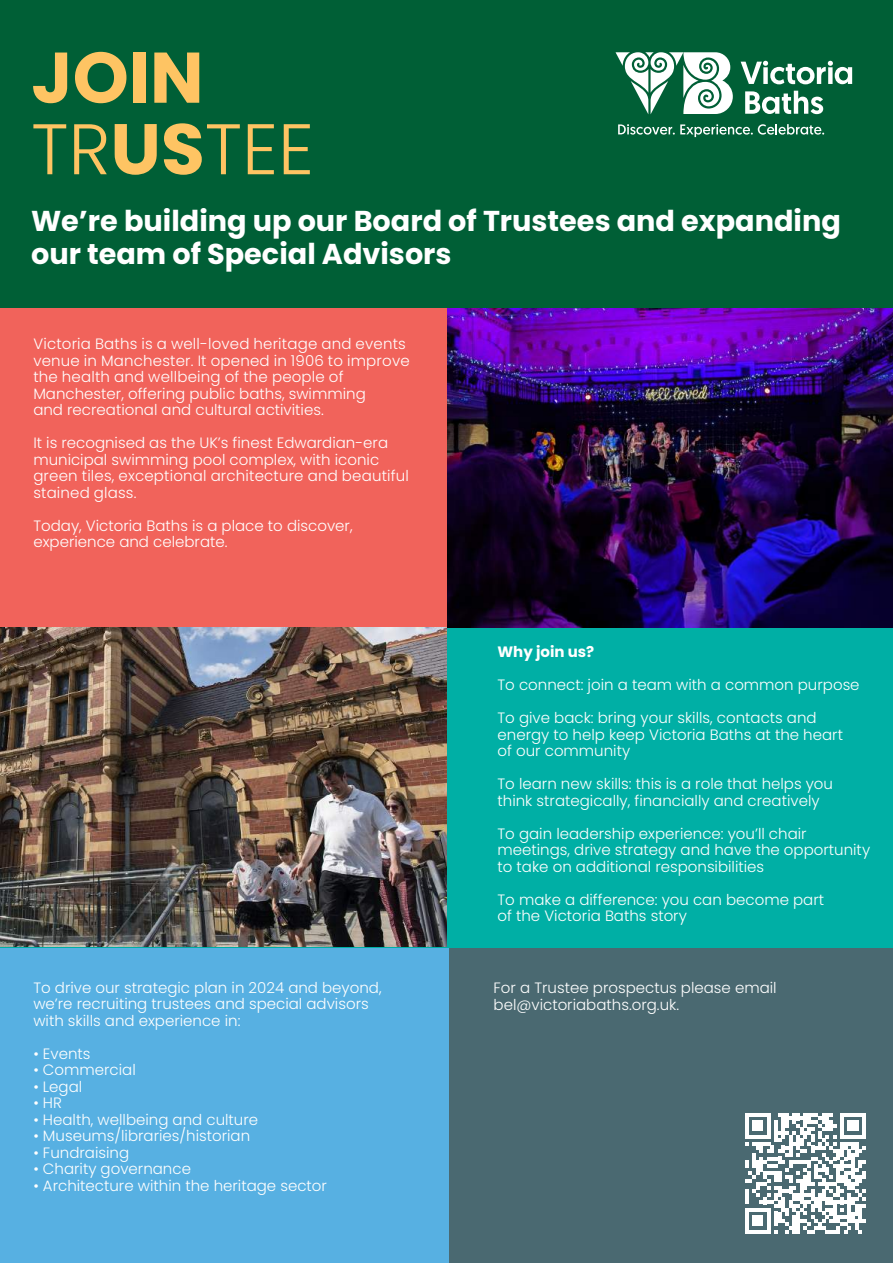
<style>
.page{position:relative;width:893px;height:1263px;background:#fff}
.page>*{position:absolute;margin:0;border:0;box-sizing:border-box;transform-origin:0 0}
.t1{font:700 28.65px/32.2px "Poppins";color:#fff}
.t2{font:300 15px/16.5px "Poppins";color:#fff}
.t3{font:700 15px "Poppins";color:#fff}
</style>
<div class="page">
<div style="left:0;top:946px;width:893px;height:317px;background:#57b0e2"></div>
<div style="left:450px;top:948px;width:443px;height:315px;background:#4a6971"></div>
<div style="left:0;top:0;width:893px;height:308px;background:#005f36"></div>
<div style="left:0;top:308px;width:893px;height:320px;background:#f1635b"></div>
<div style="left:0;top:628px;width:893px;height:319px;background:#00afa5"></div>
<svg style="left:741px;top:61px;width:111px;height:23px"></svg>
<svg style="left:745px;top:91px;width:78px;height:23px"></svg>
<svg style="left:618px;top:124px;width:206px;height:13px"></svg>
<svg style="left:615px;top:52px;width:118px;height:62px"></svg>
<svg style="left:33px;top:53px;width:34px;height:50px"></svg>
<svg style="left:75px;top:52px;width:51px;height:51px"></svg>
<div style="left:133px;top:53px;width:12px;height:50px;background:#fec463"></div>
<svg style="left:154px;top:53px;width:45px;height:50px"></svg>
<svg style="left:33px;top:124px;width:33px;height:50px"></svg>
<svg style="left:74px;top:124px;width:33px;height:50px"></svg>
<svg style="left:115px;top:124px;width:42px;height:51px"></svg>
<svg style="left:164px;top:123px;width:76px;height:52px"></svg>
<svg style="left:248px;top:124px;width:26px;height:50px"></svg>
<svg style="left:284px;top:124px;width:26px;height:50px"></svg>
<img style="left:447px;top:308px;width:446px;height:320px">
<svg style="left:745px;top:1113px;width:121px;height:120px"></svg>
<img style="left:0;top:628px;width:446px;height:318px">
<h1 class="t1" style="left:31px;top:205px;width:811px">We’re building up our Board of Trustees and expanding our team of Special Advisors</h1>
<p class="t2" style="left:33px;top:336px;width:378px">Victoria Baths is a well-loved heritage and events venue in Manchester. It opened in 1906 to improve the health and wellbeing of the people of Manchester, offering public baths, swimming<br>and recreational and cultural activities.</p>
<p class="t2" style="left:33px;top:435px;width:377px">It is recognised as the UK’s finest Edwardian-era municipal swimming pool complex, with iconic green tiles, exceptional architecture and beautiful stained glass.</p>
<p class="t2" style="left:33px;top:517px;width:321px">Today, Victoria Baths is a place to discover, experience and celebrate.</p>
<p class="t2" style="left:33px;top:979px;width:350px">To drive our strategic plan in 2024 and beyond, we’re recruiting trustees and special advisors with skills and experience in:</p>
<p class="t2" style="left:33px;top:1045px;width:59px">• Events</p>
<p class="t2" style="left:33px;top:1062px;width:104px">• Commercial</p>
<p class="t2" style="left:33px;top:1078px;width:50px">• Legal</p>
<p class="t2" style="left:33px;top:1095px;width:30px">• HR</p>
<p class="t2" style="left:33px;top:1111px;width:226px">• Health, wellbeing and culture</p>
<p class="t2" style="left:33px;top:1128px;width:218px">• Museums/libraries/historian</p>
<p class="t2" style="left:33px;top:1144px;width:97px">• Fundraising</p>
<p class="t2" style="left:33px;top:1161px;width:159px">• Charity governance</p>
<p class="t2" style="left:33px;top:1177px;width:295px">• Architecture within the heritage sector</p>
<p class="t3" style="left:497px;top:643px;width:98px">Why join us?</p>
<p class="t2" style="left:497px;top:677px;width:364px">To connect: join a team with a common purpose</p>
<p class="t2" style="left:497px;top:710px;width:347px">To give back: bring your skills, contacts and energy to help keep Victoria Baths at the heart of our community</p>
<p class="t2" style="left:497px;top:776px;width:337px">To learn new skills: this is a role that helps you think strategically, financially and creatively</p>
<p class="t2" style="left:497px;top:825px;width:374px">To gain leadership experience: you’ll chair meetings, drive strategy and have the opportunity to take on additional responsibilities</p>
<p class="t2" style="left:497px;top:891px;width:328px">To make a difference: you can become part of the Victoria Baths story</p>
<p class="t2" style="left:494px;top:980px;width:285px">For a Trustee prospectus please email bel@victoriabaths.org.uk.</p>
</div>
